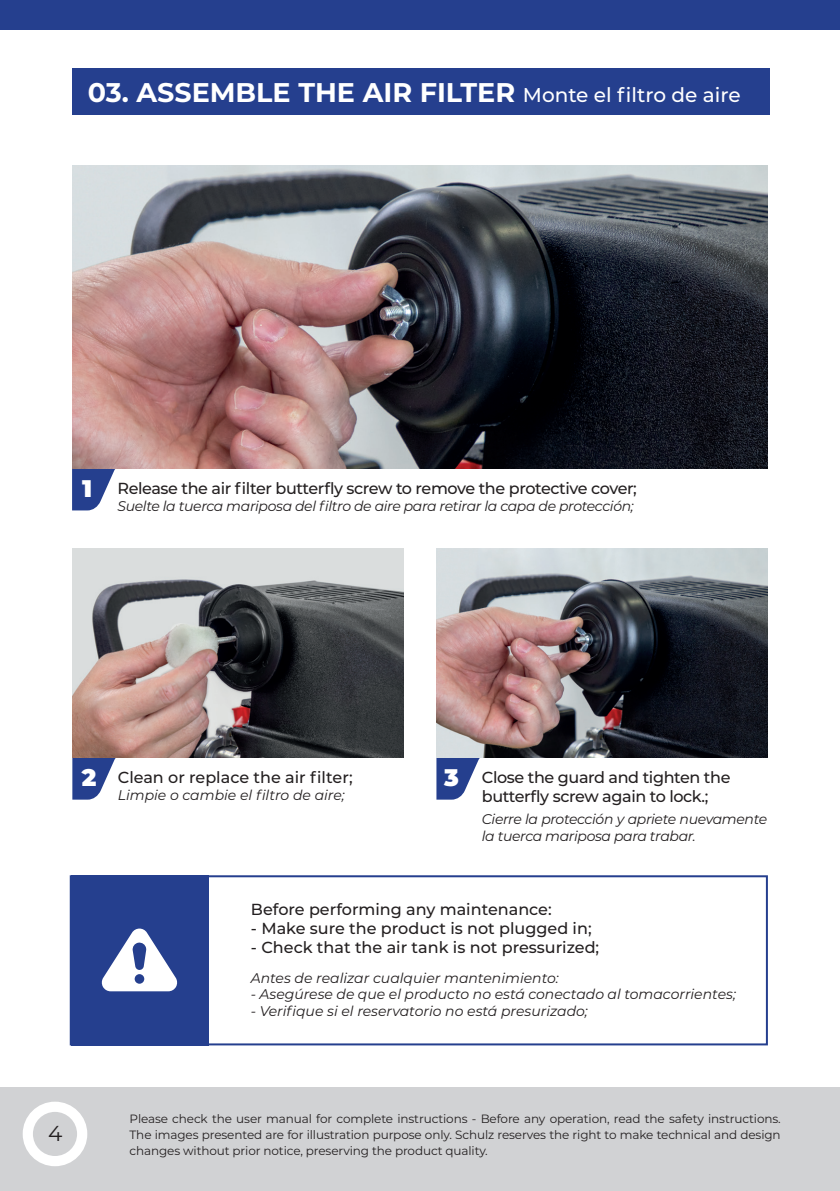
<style>
.page{position:relative;width:840px;height:1191px;background:#fff}
.page>*{position:absolute;margin:0;border:0;box-sizing:border-box;transform-origin:0 0}
.t1{font:700 27px "Montserrat";color:#fff}
.t2{font:900 24px "Montserrat";color:#fff}
.t3{font:21.6px "Montserrat";color:#231f20}
.t4{font:500 16px/19.2px "Montserrat";letter-spacing:-.01em;color:#231f20}
.t5{font:italic 14px/16.8px "Montserrat";letter-spacing:-.015em;color:#231f20}
.t6{font:12px/16px "Montserrat";letter-spacing:-.01em;color:#231f20;text-align:justify}
.s1{font-weight:500;font-size:20px}
</style>
<div class="page">
<div style="left:0;top:1087px;width:839px;height:104px;background:#d1d2d4"></div>
<hr style="left:839px;top:1087px;width:1px;height:104px;background:#d1d2d4">
<div style="left:23px;top:1101px;width:64px;height:65px;border:10px solid #fff;border-radius:50%"></div>
<div style="left:0;top:0;width:839px;height:30px;background:#253f8e"></div>
<svg style="left:72px;top:468px;width:50px;height:42px"></svg>
<svg style="left:436px;top:757px;width:50px;height:42px"></svg>
<svg style="left:72px;top:757px;width:51px;height:42px"></svg>
<img style="left:72px;top:166px;width:694px;height:302px">
<img style="left:436px;top:548px;width:330px;height:209px">
<img style="left:72px;top:548px;width:331px;height:209px">
<div style="left:72px;top:68px;width:697px;height:47px;background:#253f8e"></div>
<div style="left:70px;top:875px;width:697px;height:170px;border:2px solid #253f8e"></div>
<div style="left:71px;top:875px;width:137px;height:170px;background:#253f8e"></div>
<svg style="left:101px;top:928px;width:76px;height:63px"></svg>
<h1 class="t1" style="left:88px;top:73px;width:654px">03. ASSEMBLE THE AIR FILTER <span class="s1">Monte el filtro de aire</span></h1>
<h2 class="t2" style="left:82px;top:470px;width:12px">1</h2>
<p class="t4" style="left:117px;top:478px;width:520px">Release the air filter butterfly screw to remove the protective cover;</p>
<p class="t5" style="left:117px;top:497px;width:517px">Suelte la tuerca mariposa del filtro de aire para retirar la capa de protección;</p>
<h2 class="t2" style="left:82px;top:759px;width:16px">2</h2>
<h2 class="t2" style="left:444px;top:759px;width:16px">3</h2>
<p class="t4" style="left:118px;top:767px;width:236px">Clean or replace the air filter;</p>
<p class="t5" style="left:118px;top:786px;width:228px">Limpie o cambie el filtro de aire;</p>
<p class="t4" style="left:481px;top:767px;width:250px">Close the guard and tighten the butterfly screw again to lock.;</p>
<p class="t5" style="left:481px;top:810px;width:287px">Cierre la protección y apriete nuevamente la tuerca mariposa para trabar.</p>
<p class="t4" style="left:251px;top:899px;width:302px">Before performing any maintenance:</p>
<p class="t4" style="left:251px;top:918px;width:342px">- Make sure the product is not plugged in;</p>
<p class="t4" style="left:251px;top:937px;width:349px">- Check that the air tank is not pressurized;</p>
<p class="t5" style="left:250px;top:968px;width:309px">Antes de realizar cualquier mantenimiento:</p>
<p class="t5" style="left:250px;top:985px;width:486px">- Asegúrese de que el producto no está conectado al tomacorrientes;</p>
<p class="t5" style="left:250px;top:1002px;width:338px">- Verifique si el reservatorio no está presurizado;</p>
<h3 class="t3" style="left:48px;top:1118px;width:16px">4</h3>
<p class="t6" style="left:129px;top:1110px;width:652px">Please check the user manual for complete instructions - Before any operation, read the safety instructions.<br>The images presented are for illustration purpose only. Schulz reserves the right to make technical and design changes without prior notice, preserving the product quality.</p>
</div>
